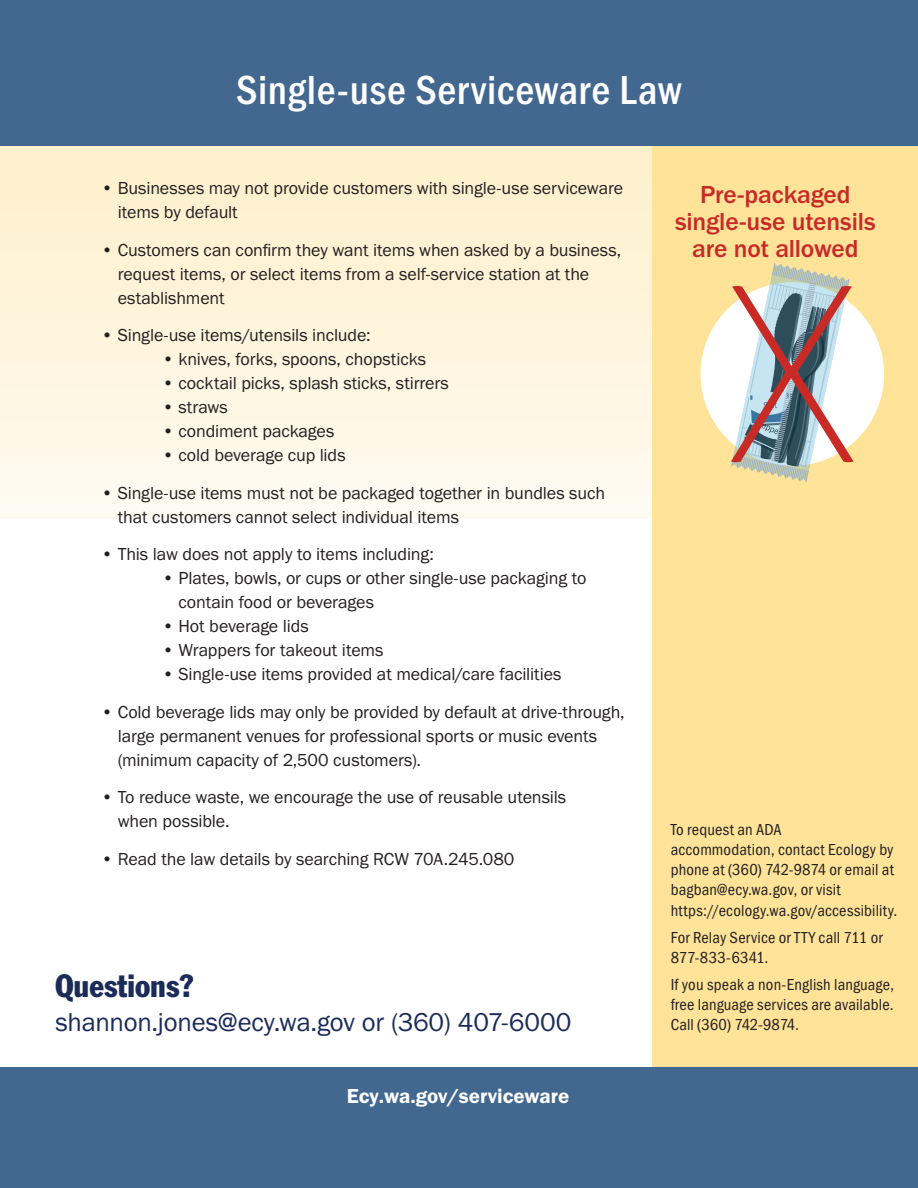
<style>
.page{position:relative;width:918px;height:1188px;background:#fff}
.page>*{position:absolute;margin:0;border:0;box-sizing:border-box;transform-origin:0 0}
.t1{font:500 condensed 42px "Franklin Gothic FS";letter-spacing:.015em;color:#fff}
.t2{font:condensed 31.65px "Franklin Gothic";color:#1c2c59}
.t3{font:26.7px "Franklin Gothic FS";letter-spacing:-.01em;color:#1c2c59}
.t4{font:500 25.5px/27px "Franklin Gothic FS";letter-spacing:-.005em;color:#c82a26;text-align:center}
.t5{font:600 21px "Franklin Gothic FS";color:#fff}
.t6{font:18px/24px "Franklin Gothic FS";letter-spacing:-.005em;color:#231f20}
.t7{font:condensed 16.5px/20.2px "Franklin Gothic FS";letter-spacing:.01em;color:#231f20}
</style>
<div class="page">
<svg style="left:0;top:146px;width:652px;height:373px;background:#fef4dd"></svg>
<div style="left:652px;top:140px;width:266px;height:972px;background:#fee399"></div>
<div style="left:0;top:1067px;width:918px;height:121px;background:#436890"></div>
<div style="left:0;top:0;width:918px;height:146px;background:#436890"></div>
<div style="left:701px;top:282px;width:183px;height:184px;background:#fff;border-radius:50%"></div>
<svg style="left:731px;top:263px;width:123px;height:220px"></svg>
<p class="t1" style="left:236px;top:67px;width:447px">Single-use Serviceware Law</p>
<p class="t6" style="left:118px;top:177px;width:507px;text-indent:-17px">• Businesses may not provide customers with single-use serviceware items by default</p>
<p class="t6" style="left:118px;top:238px;width:505px;text-indent:-17px">• Customers can confirm they want items when asked by a business, request items, or select items from a self-service station at the establishment</p>
<p class="t6" style="left:101px;top:324px;width:271px">• Single-use items/utensils include:</p>
<p class="t6" style="left:162px;top:348px;width:266px">• knives, forks, spoons, chopsticks</p>
<p class="t6" style="left:162px;top:372px;width:288px">• cocktail picks, splash sticks, stirrers</p>
<p class="t6" style="left:162px;top:396px;width:67px">• straws</p>
<p class="t6" style="left:162px;top:420px;width:174px">• condiment packages</p>
<p class="t6" style="left:162px;top:444px;width:185px">• cold beverage cup lids</p>
<p class="t6" style="left:118px;top:481px;width:489px;text-indent:-17px">• Single-use items must not be packaged together in bundles such that customers cannot select individual items</p>
<p class="t6" style="left:101px;top:543px;width:334px">• This law does not apply to items including:</p>
<p class="t6" style="left:179px;top:567px;width:409px;text-indent:-17px">• Plates, bowls, or cups or other single-use packaging to contain food or beverages</p>
<p class="t6" style="left:162px;top:615px;width:148px">• Hot beverage lids</p>
<p class="t6" style="left:162px;top:639px;width:223px">• Wrappers for takeout items</p>
<p class="t6" style="left:162px;top:663px;width:401px">• Single-use items provided at medical/care facilities</p>
<p class="t6" style="left:118px;top:700px;width:509px;text-indent:-17px">• Cold beverage lids may only be provided by default at drive-through, large permanent venues for professional sports or music events (minimum capacity of 2,500 customers).</p>
<p class="t6" style="left:118px;top:786px;width:450px;text-indent:-17px">• To reduce waste, we encourage the use of reusable utensils when possible.</p>
<p class="t6" style="left:101px;top:847px;width:415px">• Read the law details by searching RCW 70A.245.080</p>
<p class="t2" style="left:56px;top:967px;width:140px">Questions?</p>
<p class="t3" style="left:56px;top:1007px;width:518px">shannon.jones@ecy.wa.gov or (360) 407-6000</p>
<p class="t5" style="left:347px;top:1085px;width:224px">Ecy.wa.gov/serviceware</p>
<p class="t4" style="left:675px;top:181px;width:202px">Pre-packaged single-use utensils are not allowed</p>
<p class="t7" style="left:671px;top:819px;width:228px">To request an ADA<br>accommodation, contact Ecology by phone at (360) 742-9874 or email at bagban@ecy.wa.gov, or visit https://ecology.wa.gov/accessibility.</p>
<p class="t7" style="left:671px;top:927px;width:214px">For Relay Service or TTY call 711 or<br>877-833-6341.</p>
<p class="t7" style="left:671px;top:974px;width:225px;text-align:justify">If you speak a non-English language, free language services are available.<br>Call (360) 742-9874.</p>
</div>
